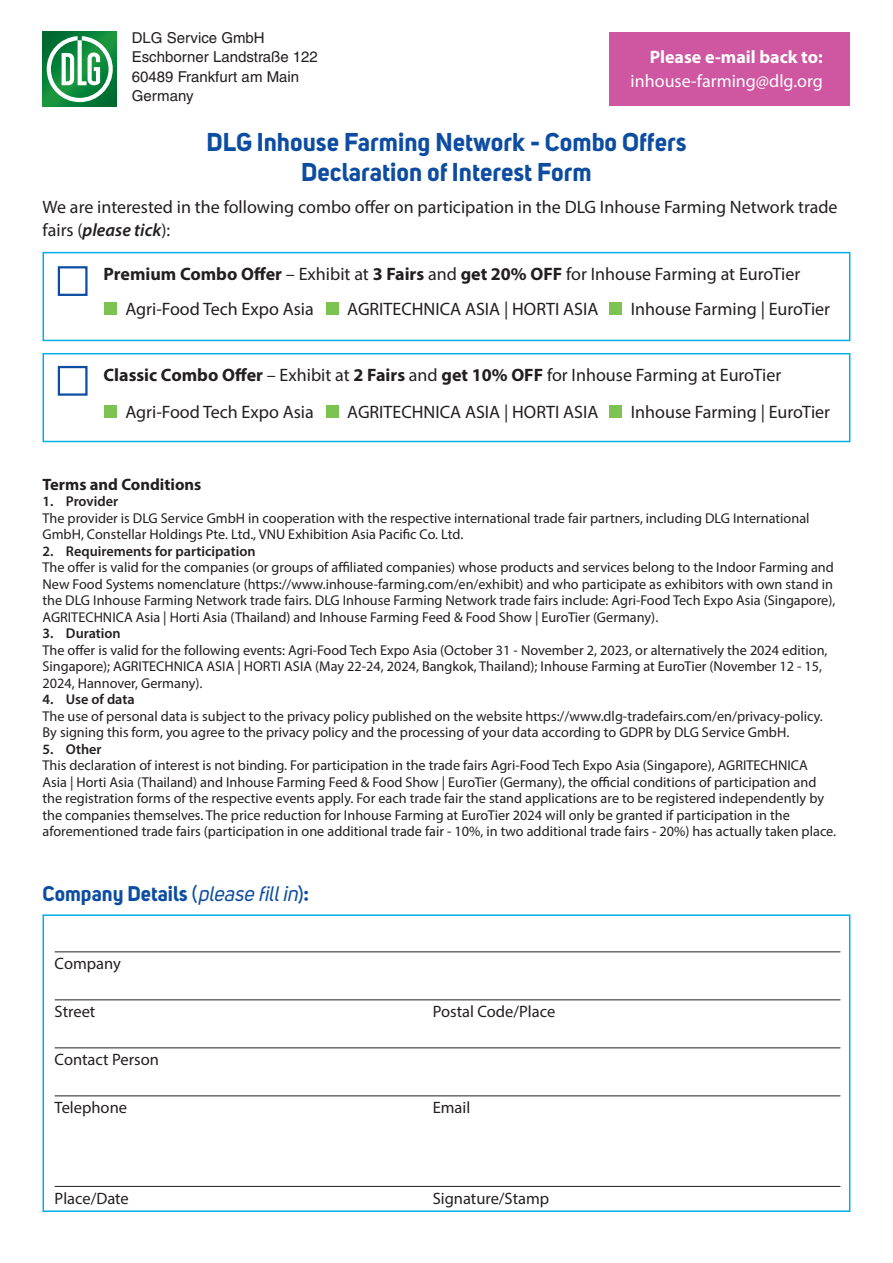
<style>
.page{position:relative;width:893px;height:1263px;background:#fff}
.page>*{position:absolute;margin:0;border:0;box-sizing:border-box;transform-origin:0 0}
.t1{font:700 25.5px/30px "Uni Sans";color:#0d4da1;text-align:center}
.t2{font:700 21px "Uni Sans";color:#0d4da1}
.t3{font:18px/22.5px "Myriad Pro";color:#231f20}
.t4{font:18px "Myriad Pro";color:#fff}
.t5{font:700 18px "Myriad Pro";color:#fff}
.t6{font:16.5px "Myriad Pro";color:#231f20}
.t7{font:700 16.5px "Myriad Pro";color:#231f20}
.t8{font:15px/19.5px "Helvetica LT Pro";color:#231f20}
.t9{font:14.25px/16.5px "Myriad Pro";color:#231f20}
.t10{font:600 14.25px "Myriad Pro";color:#231f20}
.s1{font-weight:600;font-style:italic}
.s2{font-weight:700}
.s3{font-weight:400}
.s4{font-weight:400;font-style:italic}
</style>
<div class="page">
<div style="left:609px;top:32px;width:241px;height:73px;background:#cf56a0"></div>
<svg style="left:43px;top:32px;width:74px;height:74px"></svg>
<svg style="left:47px;top:36px;width:66px;height:66px"></svg>
<div style="left:43px;top:252px;width:807px;height:89px;border:2px solid #03ade5"></div>
<div style="left:43px;top:353px;width:807px;height:89px;border:2px solid #03ade5"></div>
<div style="left:58px;top:266px;width:30px;height:30px;border:2px solid #0d4da1"></div>
<div style="left:58px;top:366px;width:30px;height:30px;border:2px solid #0d4da1"></div>
<div style="left:104px;top:302px;width:13px;height:13px;background:#7cc352"></div>
<div style="left:326px;top:302px;width:13px;height:13px;background:#7cc352"></div>
<div style="left:609px;top:302px;width:13px;height:13px;background:#7cc352"></div>
<div style="left:104px;top:405px;width:13px;height:13px;background:#7cc352"></div>
<div style="left:326px;top:405px;width:13px;height:13px;background:#7cc352"></div>
<div style="left:609px;top:405px;width:13px;height:13px;background:#7cc352"></div>
<hr style="left:55px;top:951px;width:785px;height:1px;background:#231f20">
<hr style="left:55px;top:999px;width:785px;height:1px;background:#231f20">
<hr style="left:55px;top:1047px;width:785px;height:1px;background:#231f20">
<hr style="left:55px;top:1095px;width:785px;height:1px;background:#231f20">
<hr style="left:55px;top:1186px;width:785px;height:1px;background:#231f20">
<div style="left:43px;top:914px;width:807px;height:298px;border:2px solid #03ade5"></div>
<p class="t8" style="left:132px;top:28px;width:188px">DLG Service GmbH<br>Eschborner Landstraße 122<br>60489 Frankfurt am Main<br>Germany</p>
<p class="t5" style="left:650px;top:45px;width:175px">Please e-mail back to:</p>
<p class="t4" style="left:631px;top:70px;width:194px">inhouse-farming@dlg.org</p>
<h1 class="t1" style="left:206px;top:127px;width:482px">DLG Inhouse Farming Network - Combo Offers<br>Declaration of Interest Form</h1>
<p class="t3" style="left:43px;top:196px;width:797px">We are interested in the following combo offer on participation in the DLG Inhouse Farming Network trade fairs (<span class="s1">please tick</span>):</p>
<p class="t3" style="left:104px;top:262px;width:698px"><span class="s2">Premium Combo Offer</span> – Exhibit at <span class="s2">3 Fairs</span> and <span class="s2">get 20% OFF</span> for Inhouse Farming at EuroTier</p>
<p class="t3" style="left:125px;top:297px;width:190px">Agri-Food Tech Expo Asia</p>
<p class="t3" style="left:347px;top:297px;width:253px">AGRITECHNICA ASIA | HORTI ASIA</p>
<p class="t3" style="left:631px;top:297px;width:201px">Inhouse Farming | EuroTier</p>
<p class="t3" style="left:104px;top:363px;width:679px"><span class="s2">Classic Combo Offer</span> – Exhibit at <span class="s2">2 Fairs</span> and <span class="s2">get 10% OFF</span> for Inhouse Farming at EuroTier</p>
<p class="t3" style="left:125px;top:400px;width:190px">Agri-Food Tech Expo Asia</p>
<p class="t3" style="left:347px;top:400px;width:253px">AGRITECHNICA ASIA | HORTI ASIA</p>
<p class="t3" style="left:631px;top:400px;width:201px">Inhouse Farming | EuroTier</p>
<p class="t7" style="left:43px;top:473px;width:160px">Terms and Conditions</p>
<p class="t10" style="left:43px;top:492px;width:77px">1. Provider</p>
<p class="t9" style="left:43px;top:509px;width:769px">The provider is DLG Service GmbH in cooperation with the respective international trade fair partners, including DLG International<br>GmbH, Constellar Holdings Pte. Ltd., VNU Exhibition Asia Pacific Co. Ltd.</p>
<p class="t10" style="left:43px;top:542px;width:215px">2. Requirements for participation</p>
<p class="t9" style="left:43px;top:559px;width:794px">The offer is valid for the companies (or groups of affiliated companies) whose products and services belong to the Indoor Farming and New Food Systems nomenclature (https://www.inhouse-farming.com/en/exhibit) and who participate as exhibitors with own stand in the DLG Inhouse Farming Network trade fairs. DLG Inhouse Farming Network trade fairs include: Agri-Food Tech Expo Asia (Singapore), AGRITECHNICA Asia | Horti Asia (Thailand) and Inhouse Farming Feed &amp; Food Show | EuroTier (Germany).</p>
<p class="t10" style="left:43px;top:624px;width:80px">3. Duration</p>
<p class="t9" style="left:43px;top:641px;width:786px">The offer is valid for the following events: Agri-Food Tech Expo Asia (October 31 - November 2, 2023, or alternatively the 2024 edition,<br>Singapore); AGRITECHNICA ASIA | HORTI ASIA (May 22-24, 2024, Bangkok, Thailand); Inhouse Farming at EuroTier (November 12 - 15,<br>2024, Hannover, Germany).</p>
<p class="t10" style="left:43px;top:690px;width:94px">4. Use of data</p>
<p class="t9" style="left:43px;top:707px;width:782px">The use of personal data is subject to the privacy policy published on the website https://www.dlg-tradefairs.com/en/privacy-policy.<br>By signing this form, you agree to the privacy policy and the processing of your data according to GDPR by DLG Service GmbH.</p>
<p class="t10" style="left:43px;top:740px;width:61px">5. Other</p>
<p class="t9" style="left:43px;top:757px;width:795px">This declaration of interest is not binding. For participation in the trade fairs Agri-Food Tech Expo Asia (Singapore), AGRITECHNICA<br>Asia | Horti Asia (Thailand) and Inhouse Farming Feed &amp; Food Show | EuroTier (Germany), the official conditions of participation and the registration forms of the respective events apply. For each trade fair the stand applications are to be registered independently by the companies themselves. The price reduction for Inhouse Farming at EuroTier 2024 will only be granted if participation in the aforementioned trade fairs (participation in one additional trade fair - 10%, in two additional trade fairs - 20%) has actually taken place.</p>
<h2 class="t2" style="left:43px;top:880px;width:268px">Company Details <span class="s3">(</span><span class="s4">please fillin</span><span class="s3">)</span>:</h2>
<p class="t6" style="left:55px;top:953px;width:68px">Company</p>
<p class="t6" style="left:55px;top:1001px;width:42px">Street</p>
<p class="t6" style="left:433px;top:1001px;width:124px">Postal Code/Place</p>
<p class="t6" style="left:55px;top:1049px;width:106px">Contact Person</p>
<p class="t6" style="left:55px;top:1097px;width:74px">Telephone</p>
<p class="t6" style="left:433px;top:1097px;width:39px">Email</p>
<p class="t6" style="left:55px;top:1188px;width:76px">Place/Date</p>
<p class="t6" style="left:433px;top:1188px;width:118px">Signature/Stamp</p>
</div>
